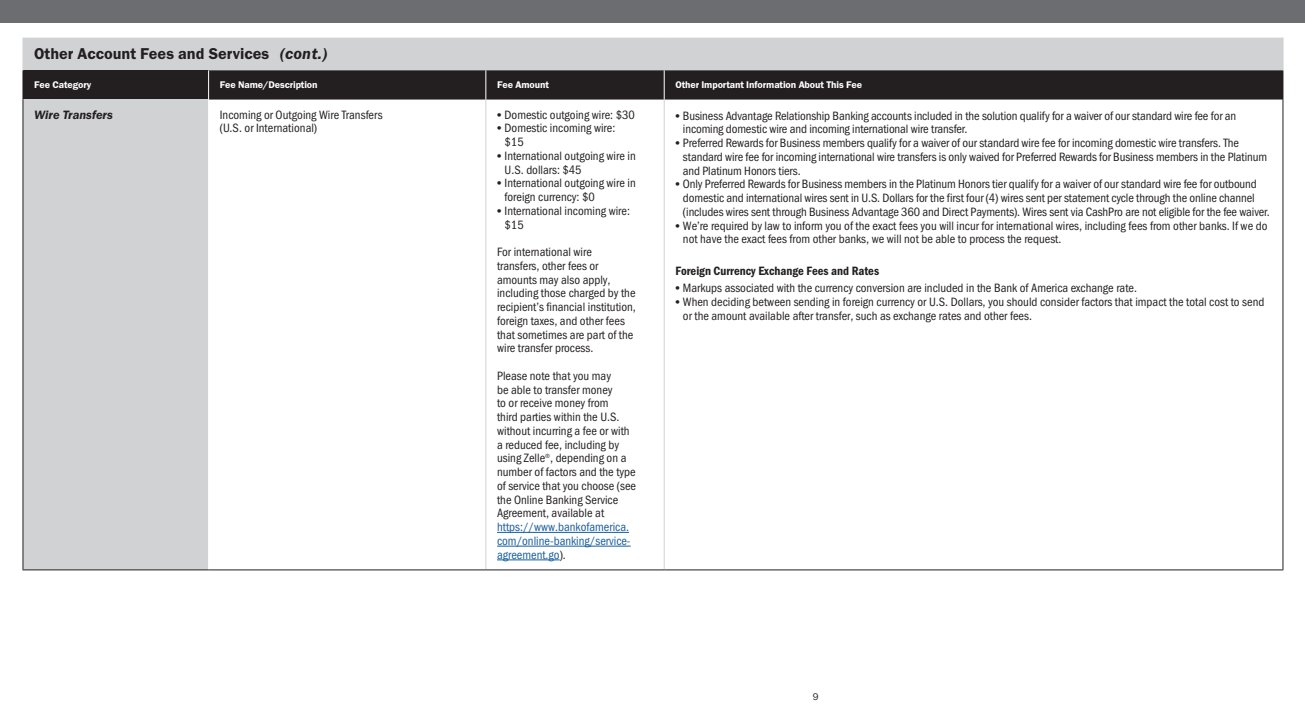
<style>
.page{position:relative;width:1305px;height:720px;background:#fff}
.page>*{position:absolute;margin:0;border:0;box-sizing:border-box;transform-origin:0 0}
.t1{font:16.25px "Vmdpcf Franklin Gothic URW Dem";color:#231f20}
.t2{font:12.5px/13.8px "Cdnxdr Franklin Gothic URW Cond";color:#231f20}
.t3{font:12.5px/13.8px "Cdnxdr Franklin Gothic URW Cond";color:#175d9e}
.t4{font:12.5px "Bntqqc Franklin Gothic URW Con Dem";color:#231f20}
.t5{font:12.5px "Trlmtc Franklin Gothic URW Dem Ita";color:#231f20}
.t6{font:10px "Vmdpcf Franklin Gothic URW Dem";letter-spacing:-.01em;color:#fff}
.t7{font:10px "Hbjcnb Franklin Gothic URW Boo";color:#231f20}
.t8{font:6.25px "Cdnxdr Franklin Gothic URW Cond";color:#231f20}
.s1{font-family:"Trlmtc Franklin Gothic URW Dem Ita"}
.s2{font-family:"Ylbtsb Times"}
.s3{color:#231f20}
</style>
<div class="page">
<div style="left:0;top:0;width:1305px;height:22px;background:#6c6d70"></div>
<div style="left:23px;top:37px;width:1260px;height:33px;background:#d1d2d4"></div>
<div style="left:23px;top:70px;width:186px;height:30px;background:#231f20"></div>
<div style="left:209px;top:70px;width:1073px;height:30px;background:#231f20"></div>
<div style="left:23px;top:100px;width:186px;height:470px;background:#d1d2d4"></div>
<hr style="left:22px;top:70px;width:1px;height:30px;background:#231f20">
<hr style="left:22px;top:100px;width:1px;height:469px;background:#231f20">
<hr style="left:208px;top:70px;width:1px;height:30px;background:#fff">
<hr style="left:485px;top:70px;width:1px;height:30px;background:#fff">
<hr style="left:664px;top:100px;width:1px;height:469px;background:#d1d2d4">
<hr style="left:1282px;top:100px;width:1px;height:469px;background:#231f20">
<hr style="left:208px;top:100px;width:1px;height:469px;background:#fff">
<hr style="left:485px;top:100px;width:1px;height:469px;background:#d1d2d4">
<hr style="left:22px;top:569px;width:187px;height:1px;background:#231f20">
<hr style="left:209px;top:569px;width:277px;height:1px;background:#231f20">
<hr style="left:486px;top:569px;width:178px;height:1px;background:#231f20">
<hr style="left:664px;top:569px;width:619px;height:1px;background:#231f20">
<hr style="left:664px;top:70px;width:1px;height:30px;background:#fff">
<hr style="left:1282px;top:70px;width:1px;height:30px;background:#231f20">
<hr style="left:22px;top:36px;width:187px;height:2px;background:#fff">
<hr style="left:209px;top:36px;width:277px;height:2px;background:#fff">
<hr style="left:486px;top:36px;width:178px;height:2px;background:#fff">
<hr style="left:664px;top:36px;width:620px;height:2px;background:#fff">
<hr style="left:22px;top:38px;width:1px;height:32px;background:#d1d2d4">
<hr style="left:1282px;top:38px;width:2px;height:32px;background:#d1d2d4">
<hr style="left:497px;top:532px;width:132px;height:1px;background:#175d9e">
<hr style="left:497px;top:546px;width:134px;height:1px;background:#175d9e">
<hr style="left:497px;top:559px;width:63px;height:1px;background:#175d9e">
<h1 class="t1" style="left:34px;top:44px;width:294px">Other Account Fees and Services <span class="s1">(cont.)</span></h1>
<p class="t6" style="left:34px;top:79px;width:58px">Fee Category</p>
<p class="t6" style="left:220px;top:79px;width:99px">Fee Name/Description</p>
<p class="t6" style="left:497px;top:79px;width:53px">Fee Amount</p>
<p class="t6" style="left:675px;top:79px;width:188px">Other Important Information About This Fee</p>
<p class="t5" style="left:34px;top:106px;width:80px">Wire Transfers</p>
<p class="t2" style="left:220px;top:107px;width:164px">Incoming or Outgoing Wire Transfers (U.S. or International)</p>
<p class="t2" style="left:497px;top:107px;width:139px"><span class="s2">•</span> Domestic outgoing wire: $30</p>
<p class="t2" style="left:683px;top:108px;width:555px;text-indent:-8px"><span class="s2">•</span> Business Advantage Relationship Banking accounts included in the solution qualify for a waiver of our standard wire fee for an incoming domestic wire and incoming international wire transfer.</p>
<p class="t2" style="left:683px;top:135px;width:586px;text-indent:-8px"><span class="s2">•</span> Preferred Rewards for Business members qualify for a waiver of our standard wire fee for incoming domestic wire transfers. The standard wire fee for incoming international wire transfers is only waived for Preferred Rewards for Business members in the Platinum and Platinum Honors tiers.</p>
<p class="t2" style="left:683px;top:177px;width:588px;text-indent:-8px"><span class="s2">•</span> Only Preferred Rewards for Business members in the Platinum Honors tier qualify for a waiver of our standard wire fee for outbound domestic and international wires sent in U.S. Dollars for the first four (4) wires sent per statement cycle through the online channel (includes wires sent through Business Advantage 360 and Direct Payments). Wires sent via CashPro are not eligible for the fee waiver.</p>
<p class="t2" style="left:683px;top:218px;width:586px;text-indent:-8px"><span class="s2">•</span> We’re required by law to inform you of the exact fees you will incur for international wires, including fees from other banks. If we do not have the exact fees from other banks, we will not be able to process the request.</p>
<p class="t4" style="left:675px;top:262px;width:205px">Foreign Currency Exchange Fees and Rates</p>
<p class="t2" style="left:675px;top:280px;width:463px"><span class="s2">•</span> Markups associated with the currency conversion are included in the Bank of America exchange rate.</p>
<p class="t2" style="left:683px;top:294px;width:583px;text-indent:-8px"><span class="s2">•</span> When deciding between sending in foreign currency or U.S. Dollars, you should consider factors that impact the total cost to send or the amount available after transfer, such as exchange rates and other fees.</p>
<p class="t2" style="left:505px;top:121px;width:112px;text-indent:-8px"><span class="s2">•</span> Domestic incoming wire: $15</p>
<p class="t2" style="left:505px;top:148px;width:133px;text-indent:-8px"><span class="s2">•</span> International outgoing wire in<br>U.S. dollars: $45</p>
<p class="t2" style="left:505px;top:176px;width:133px;text-indent:-8px"><span class="s2">•</span> International outgoing wire in foreign currency: $0</p>
<p class="t2" style="left:505px;top:203px;width:127px;text-indent:-8px"><span class="s2">•</span> International incoming wire: $15</p>
<p class="t2" style="left:497px;top:244px;width:140px">For international wire transfers, other fees or amounts may also apply, including those charged by the recipient’s financial institution, foreign taxes, and other fees that sometimes are part of the wire transfer process.</p>
<p class="t2" style="left:497px;top:368px;width:141px">Please note that you may<br>be able to transfer money<br>to or receive money from<br>third parties within the U.S. without incurring a fee or with a reduced fee, including by using Zelle , depending on a number of factors and the type of service that you choose (see the Online Banking Service<br>Agreement, available at</p>
<p class="t8" style="left:545px;top:452px;width:6px">®</p>
<p class="t3" style="left:497px;top:519px;width:135px">https://www.bankofamerica. com/online-banking/service&shy;agreement.go<span class="s3">).</span></p>
<p class="t7" style="left:813px;top:690px;width:7px">9</p>
</div>
